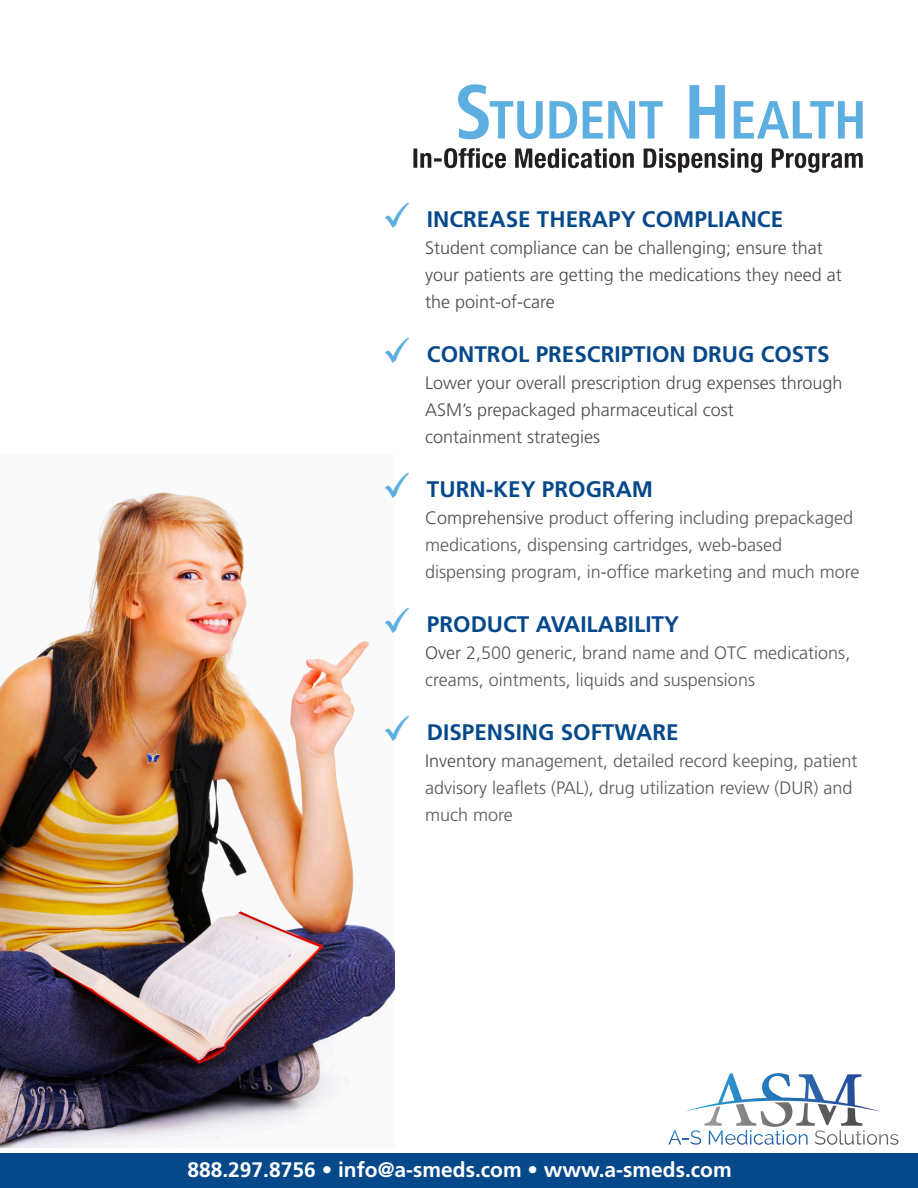
<style>
.page{position:relative;width:918px;height:1188px;background:#fff}
.page>*{position:absolute;margin:0;border:0;box-sizing:border-box;transform-origin:0 0}
.t1{font:700 condensed 53.55px "Frutiger LT Std";letter-spacing:-.015em;color:#5dafe1}
.t2{font:700 22.5px "Frutiger LT Std";color:#06498a}
.t3{font:700 21px "Frutiger LT Std";color:#fff}
.t4{font:300 18px/27px "Frutiger LT Std";color:#57585a}
.t5{font:300 18px/27px "Frutiger LT Std";color:#4b4c4d}
.s1{font-size:76.5px}
.s2{color:#5dafe1}
.s3{color:#4b4c4d}
</style>
<div class="page">
<img style="left:0;top:492px;width:395px;height:656px">
<svg style="left:413px;top:148px;width:450px;height:25px"></svg>
<div style="left:0;top:1154px;width:918px;height:34px;background:#06498a"></div>
<svg style="left:668px;top:1073px;width:230px;height:72px"></svg>
<p class="t1" style="left:454px;top:88px;width:406px"><span class="s1">S</span>TUDENT <span class="s1">H</span>EALTH</p>
<p class="t2" style="left:385px;top:206px;width:400px"><span class="s2">✓</span> INCREASE THERAPY COMPLIANCE</p>
<p class="t5" style="left:425px;top:235px;width:418px">Student compliance can be challenging; ensure that your patients are getting the medications they need at the point-of-care</p>
<p class="t2" style="left:385px;top:341px;width:446px"><span class="s2">✓</span> CONTROL PRESCRIPTION DRUG COSTS</p>
<p class="t5" style="left:425px;top:370px;width:419px">Lower your overall prescription drug expenses through<br>ASM’s prepackaged pharmaceutical cost<br>containment strategies</p>
<p class="t2" style="left:385px;top:476px;width:270px"><span class="s2">✓</span> TURN-KEY PROGRAM</p>
<p class="t4" style="left:425px;top:505px;width:436px"><span class="s3">Comprehensiv</span>e product offering including prepackaged medications, dispensing cartridges, web-based dispensing program, in-office marketing and much more</p>
<p class="t2" style="left:385px;top:611px;width:296px"><span class="s2">✓</span> PRODUCT AVAILABILITY</p>
<p class="t4" style="left:425px;top:640px;width:427px"><span class="s3">Over</span> 2,500 generic, brand name and OTC medications, creams, ointments, liquids and suspensions</p>
<p class="t2" style="left:385px;top:719px;width:295px"><span class="s2">✓</span> DISPENSING SOFTWARE</p>
<p class="t4" style="left:425px;top:748px;width:434px"><span class="s3">Inventory</span> management, detailed record keeping, patient advisory leaflets (PAL), drug utilization review (DUR) and much more</p>
<p class="t3" style="left:187px;top:1158px;width:546px">888.297.8756 • info@a-smeds.com • www.a-smeds.com</p>
</div>
